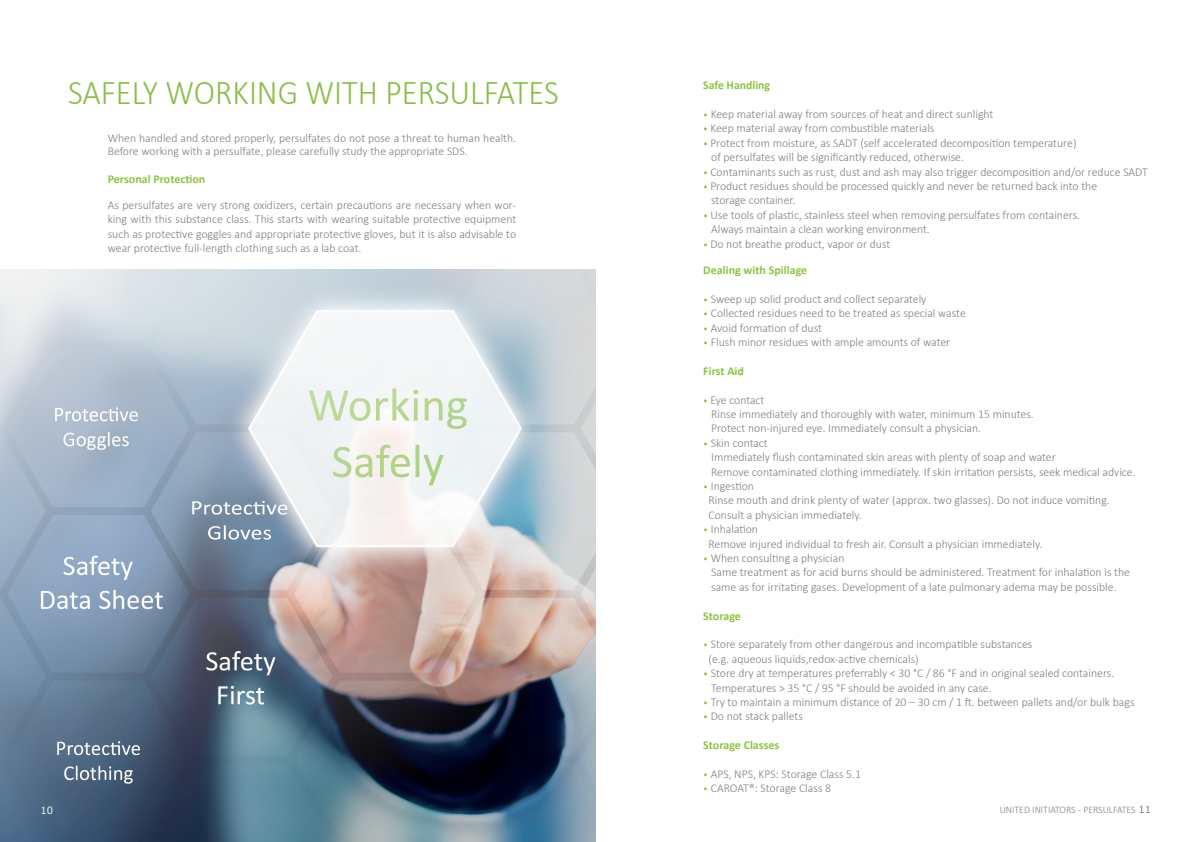
<style>
.page{position:relative;width:1191px;height:842px;background:#fff}
.page>*{position:absolute;margin:0;border:0;box-sizing:border-box;transform-origin:0 0}
.t1{font:300 35px "Calibri";color:#88be46;scale:.93 1}
.t2{font:300 12px/14.4px "Calibri";color:#7d7e80}
.t3{font:700 12px "Calibri";color:#8ac53e}
.t4{font:300 11.9px/13px "Calibri";color:#7d7e80}
.t5{font:300 10px "Calibri";color:#7d7e80}
.t6{font:10px "Verdana";color:#f1f3f1}
.s1{font-size:10px;color:#8ac53e}
.s2{font-family:"Verdana";font-weight:400;color:#7c7e80}
</style>
<div class="page">
<img style="left:0;top:269px;width:595px;height:573px">
<h1 class="t1" style="left:68px;top:70px;width:529px">SAFELY WORKING WITH PERSULFATES</h1>
<p class="t4" style="left:108px;top:132px;width:410px">When handled and stored properly, persulfates do not pose a threat to human health.<br>Before working with a persulfate, please carefully study the appropriate SDS.</p>
<p class="t3" style="left:108px;top:170px;width:99px">Personal Protection</p>
<p class="t2" style="left:108px;top:198px;width:410px;text-align:justify">As persulfates are very strong oxidizers, certain precautions are necessary when wor&shy;king with this substance class. This starts with wearing suitable protective equipment such as protective goggles and appropriate protective gloves, but it is also advisable to wear protective full-length clothing such as a lab coat.</p>
<p class="t3" style="left:703px;top:77px;width:68px">Safe Handling</p>
<p class="t2" style="left:703px;top:107px;width:292px"><span class="s1">•</span> Keep material away from sources of heat and direct sunlight</p>
<p class="t2" style="left:703px;top:121px;width:233px"><span class="s1">•</span> Keep material away from combustible materials</p>
<p class="t2" style="left:711px;top:135px;width:367px;text-indent:-8px"><span class="s1">•</span> Protect from moisture, as SADT (self accelerated decomposition temperature) of persulfates will be significantly reduced, otherwise.</p>
<p class="t2" style="left:703px;top:164px;width:446px"><span class="s1">•</span> Contaminants such as rust, dust and ash may also trigger decomposition and/or reduce SADT</p>
<p class="t2" style="left:711px;top:179px;width:387px;text-indent:-8px"><span class="s1">•</span> Product residues should be processed quickly and never be returned back into the storage container.</p>
<p class="t2" style="left:711px;top:207px;width:370px;text-indent:-8px"><span class="s1">•</span> Use tools of plastic, stainless steel when removing persulfates from containers.<br>Always maintain a clean working environment.</p>
<p class="t2" style="left:703px;top:236px;width:188px"><span class="s1">•</span> Do not breathe product, vapor or dust</p>
<p class="t3" style="left:703px;top:261px;width:105px">Dealing with Spillage</p>
<p class="t2" style="left:703px;top:291px;width:225px"><span class="s1">•</span> Sweep up solid product and collect separately</p>
<p class="t2" style="left:703px;top:306px;width:264px"><span class="s1">•</span> Collected residues need to be treated as special waste</p>
<p class="t2" style="left:703px;top:320px;width:120px"><span class="s1">•</span> Avoid formation of dust</p>
<p class="t2" style="left:703px;top:335px;width:248px"><span class="s1">•</span> Flush minor residues with ample amounts of water</p>
<p class="t3" style="left:703px;top:362px;width:42px">First Aid</p>
<p class="t2" style="left:711px;top:392px;width:324px;text-indent:-8px"><span class="s1">•</span> Eye contact<br>Rinse immediately and thoroughly with water, minimum 15 minutes.<br>Protect non-injured eye. Immediately consult a physician.</p>
<p class="t2" style="left:711px;top:435px;width:426px;text-indent:-8px"><span class="s1">•</span> Skin contact<br>Immediately flush contaminated skin areas with plenty of soap and water<br>Remove contaminated clothing immediately. If skin irritation persists, seek medical advice.</p>
<p class="t2" style="left:708px;top:479px;width:403px;text-indent:-5px"><span class="s1">•</span> Ingestion<br>Rinse mouth and drink plenty of water (approx. two glasses). Do not induce vomiting.<br>Consult a physician immediately.</p>
<p class="t2" style="left:708px;top:522px;width:335px;text-indent:-5px"><span class="s1">•</span> Inhalation<br>Remove injured individual to fresh air. Consult a physician immediately.</p>
<p class="t2" style="left:711px;top:551px;width:420px;text-indent:-8px"><span class="s1">•</span> When consulting a physician<br>Same treatment as for acid burns should be administered. Treatment for inhalation is the same as for irritating gases. Development of a late pulmonary adema may be possible.</p>
<p class="t3" style="left:703px;top:607px;width:39px">Storage</p>
<p class="t2" style="left:708px;top:637px;width:325px;text-indent:-5px"><span class="s1">•</span> Store separately from other dangerous and incompatible substances (e.g. aqueous liquids,redox-active chemicals)</p>
<p class="t2" style="left:711px;top:666px;width:404px;text-indent:-8px"><span class="s1">•</span> Store dry at temperatures preferrably &lt; 30 °C / 86 °F and in original sealed containers.<br>Temperatures &gt; 35 °C / 95 °F should be avoided in any case.</p>
<p class="t2" style="left:703px;top:695px;width:433px"><span class="s1">•</span> Try to maintain a minimum distance of 20 – 30 cm / 1 ft. between pallets and/or bulk bags</p>
<p class="t2" style="left:703px;top:709px;width:101px"><span class="s1">•</span> Do not stack pallets</p>
<p class="t3" style="left:703px;top:737px;width:78px">Storage Classes</p>
<p class="t2" style="left:703px;top:767px;width:159px"><span class="s1">•</span> APS, NPS, KPS: Storage Class 5.1</p>
<p class="t2" style="left:703px;top:781px;width:129px"><span class="s1">•</span> CAROAT®: Storage Class 8</p>
<p class="t6" style="left:41px;top:803px;width:14px">10</p>
<p class="t5" style="left:999px;top:804px;width:153px">UNITED INITIATORS - PERSULFATES <span class="s2">11</span></p>
</div>
